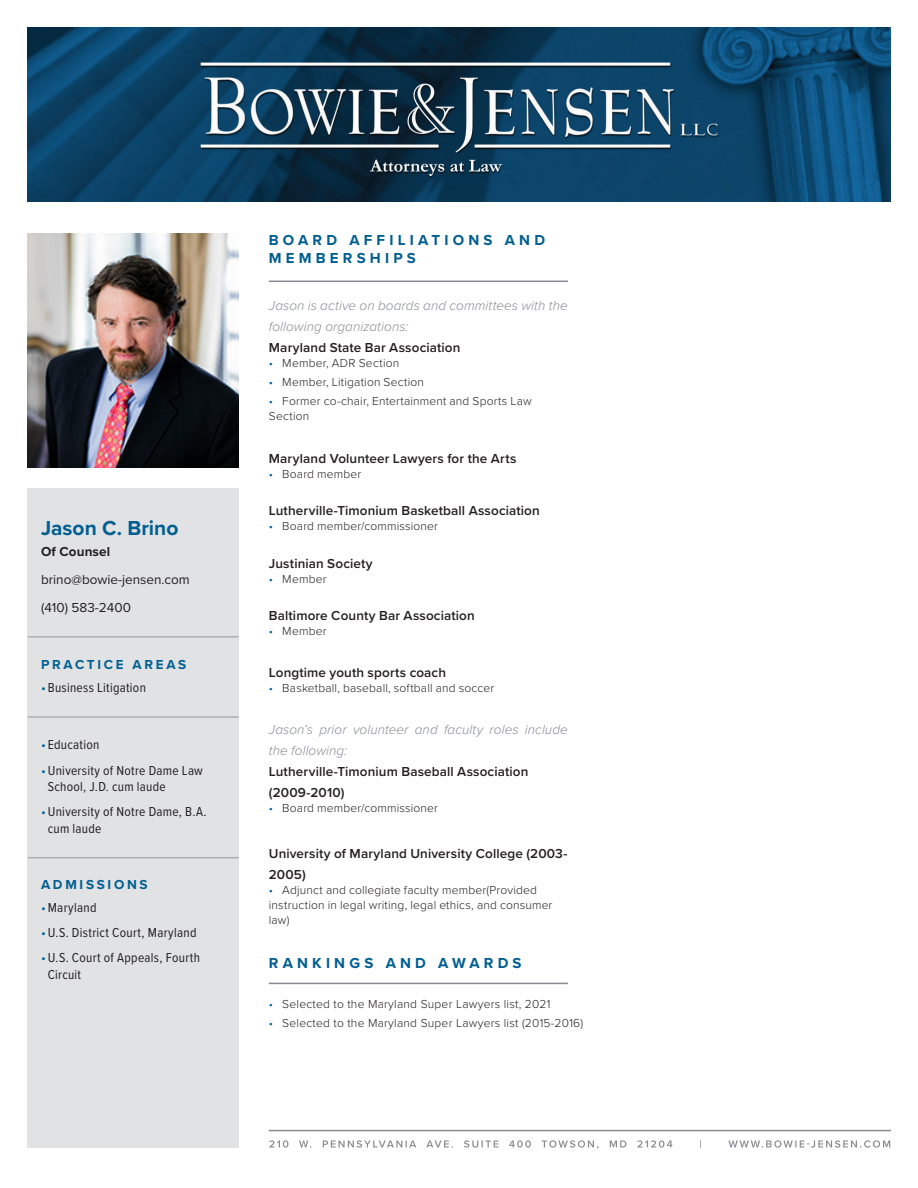
<style>
.page{position:relative;width:918px;height:1188px;background:#fff}
.page>*{position:absolute;margin:0;border:0;box-sizing:border-box;transform-origin:0 0}
.t1{font:700 21px "Proxima Nova";color:#005f90}
.t2{font:700 15px/18px "Proxima Nova";letter-spacing:.28em;color:#005f90}
.t3{font:600 13.5px/21px "Proxima Nova";letter-spacing:.01em;color:#231f20}
.t4{font:13.5px/16.5px "Proxima Nova Cond";letter-spacing:.02em;color:#231f20}
.t5{font:italic 300 13.5px/21px "Proxima Nova";letter-spacing:.01em;color:#898b93}
.t6{font:13.5px/28.2px "Proxima Nova";color:#231f20}
.t7{font:700 13.5px "Proxima Nova";letter-spacing:.2em;color:#005f90}
.t8{font:700 13.5px "Proxima Nova";letter-spacing:.01em;color:#231f20}
.t9{font:300 12px/15px "Proxima Nova";letter-spacing:.015em;color:#231f20}
.s1{color:#005f90}
</style>
<div class="page">
<img style="left:27px;top:27px;width:864px;height:175px">
<hr style="left:269px;top:1130px;width:622px;height:1px;background:#898b93">
<svg style="left:269px;top:1140px;width:621px;height:9px"></svg>
<hr style="left:269px;top:281px;width:299px;height:1px;background:#898b93">
<hr style="left:269px;top:983px;width:299px;height:1px;background:#898b93">
<div style="left:27px;top:488px;width:212px;height:660px;background:#e1e2e4"></div>
<img style="left:27px;top:233px;width:212px;height:234px">
<hr style="left:28px;top:636px;width:211px;height:2px;background:#898b93">
<hr style="left:28px;top:716px;width:211px;height:2px;background:#898b93">
<hr style="left:28px;top:857px;width:211px;height:1px;background:#898b93">
<h1 class="t1" style="left:41px;top:512px;width:139px">Jason C. Brino</h1>
<p class="t8" style="left:41px;top:541px;width:71px">Of Counsel</p>
<p class="t6" style="left:41px;top:565px;width:150px">brino@bowie-jensen.com (410) 583-2400</p>
<p class="t7" style="left:41px;top:655px;width:147px">PRACTICE AREAS</p>
<p class="t4" style="left:41px;top:679px;width:106px"><span class="s1">•</span> Business Litigation</p>
<p class="t4" style="left:41px;top:736px;width:60px"><span class="s1">•</span> Education</p>
<p class="t4" style="left:48px;top:761px;width:157px;text-indent:-7px"><span class="s1">•</span>University of Notre Dame Law<br>School, J.D. cum laude</p>
<p class="t4" style="left:48px;top:803px;width:160px;text-indent:-7px"><span class="s1">•</span>University of Notre Dame, B.A. cum laude</p>
<p class="t7" style="left:41px;top:874px;width:108px">ADMISSIONS</p>
<p class="t4" style="left:41px;top:899px;width:57px"><span class="s1">•</span>Maryland</p>
<p class="t4" style="left:41px;top:924px;width:157px"><span class="s1">•</span>U.S. District Court, Maryland</p>
<p class="t4" style="left:48px;top:949px;width:154px;text-indent:-7px"><span class="s1">•</span>U.S. Court of Appeals, Fourth<br>Circuit</p>
<p class="t2" style="left:269px;top:231px;width:278px">BOARD AFFILIATIONS AND<br>MEMBERSHIPS</p>
<p class="t5" style="left:269px;top:294px;width:300px">Jason is active on boards and committees with the following organizations:</p>
<p class="t3" style="left:269px;top:336px;width:193px">Maryland State Bar Association</p>
<p class="t9" style="left:269px;top:355px;width:132px"><span class="s1">•</span> Member, ADR Section</p>
<p class="t9" style="left:269px;top:374px;width:157px"><span class="s1">•</span> Member, Litigation Section</p>
<p class="t9" style="left:269px;top:393px;width:264px"><span class="s1">•</span> Former co-chair, Entertainment and Sports Law<br>Section</p>
<p class="t3" style="left:269px;top:448px;width:249px">Maryland Volunteer Lawyers for the Arts</p>
<p class="t9" style="left:269px;top:466px;width:94px"><span class="s1">•</span> Board member</p>
<p class="t3" style="left:269px;top:500px;width:272px">Lutherville-Timonium Basketball Association</p>
<p class="t9" style="left:269px;top:518px;width:171px"><span class="s1">•</span> Board member/commissioner</p>
<p class="t3" style="left:269px;top:552px;width:105px">Justinian Society</p>
<p class="t9" style="left:269px;top:570px;width:59px"><span class="s1">•</span> Member</p>
<p class="t3" style="left:269px;top:604px;width:207px">Baltimore County Bar Association</p>
<p class="t9" style="left:269px;top:623px;width:59px"><span class="s1">•</span> Member</p>
<p class="t3" style="left:269px;top:661px;width:179px">Longtime youth sports coach</p>
<p class="t9" style="left:269px;top:680px;width:227px"><span class="s1">•</span> Basketball, baseball, softball and soccer</p>
<p class="t5" style="left:269px;top:718px;width:300px">Jason’s prior volunteer and faculty roles include the following:</p>
<p class="t3" style="left:269px;top:760px;width:261px">Lutherville-Timonium Baseball Association (2009-2010)</p>
<p class="t9" style="left:269px;top:799px;width:171px"><span class="s1">•</span> Board member/commissioner</p>
<p class="t3" style="left:269px;top:842px;width:300px">University of Maryland University College (2003-<br>2005)</p>
<p class="t9" style="left:269px;top:882px;width:285px"><span class="s1">•</span> Adjunct and collegiate faculty member(Provided instruction in legal writing, legal ethics, and consumer law)</p>
<p class="t2" style="left:269px;top:954px;width:254px">RANKINGS AND AWARDS</p>
<p class="t9" style="left:269px;top:995px;width:283px"><span class="s1">•</span> Selected to the Maryland Super Lawyers list, 2021</p>
<p class="t9" style="left:269px;top:1015px;width:316px"><span class="s1">•</span> Selected to the Maryland Super Lawyers list (2015-2016)</p>
</div>
